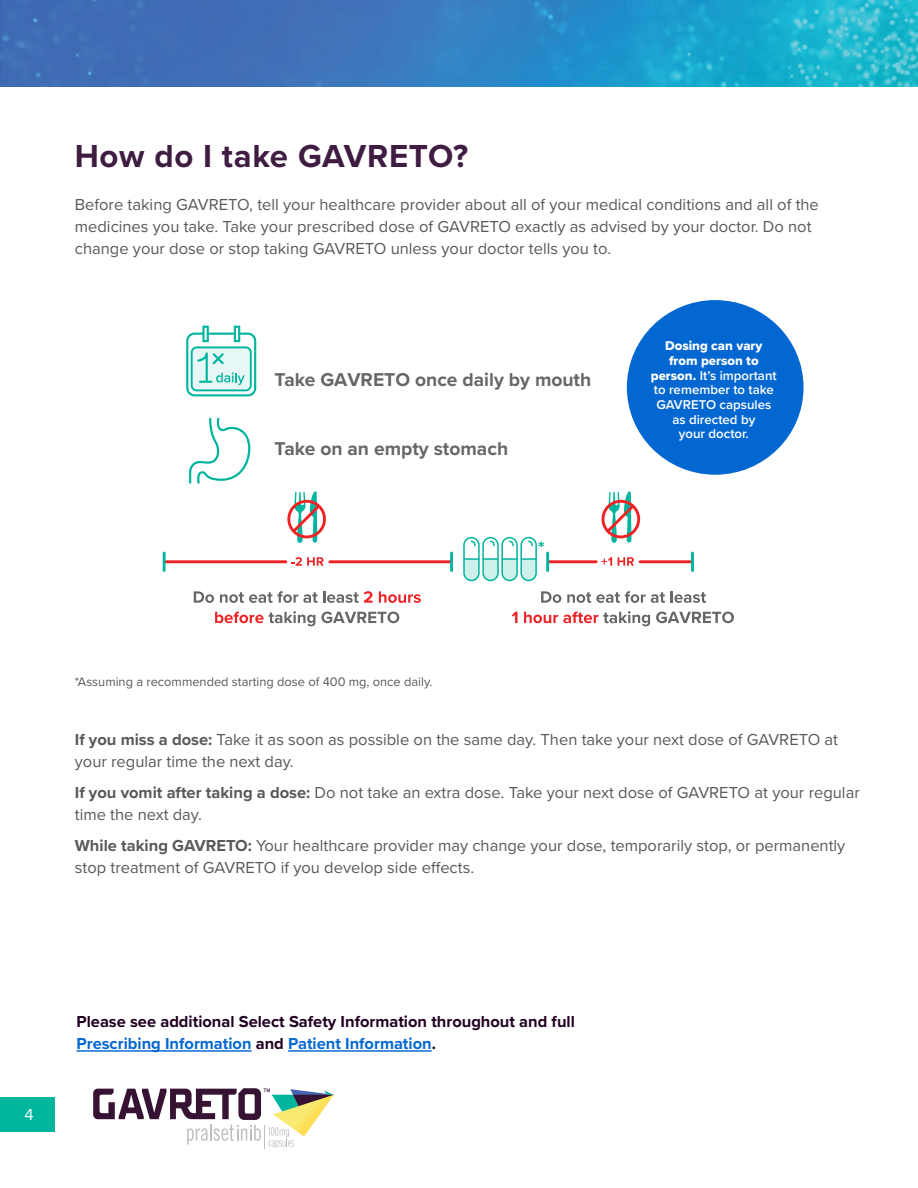
<style>
.page{position:relative;width:918px;height:1188px;background:#fff}
.page>*{position:absolute;margin:0;border:0;box-sizing:border-box;transform-origin:0 0}
.t1{font:700 33px "Proxima Nova";letter-spacing:.02em;color:#3f1c41}
.t2{font:700 19.2px "Proxima Nova";color:#676767}
.t3{font:16.5px/22px "Proxima Nova";color:#58595b}
.t4{font:700 16.5px/21.9px "Proxima Nova";color:#210021}
.t5{font:16.5px "Proxima Nova";color:#fff}
.t6{font:600 13.2px/14.7px "Proxima Nova";color:#fff;text-align:center}
.t7{font:13.2px/14.7px "Proxima Nova Extrabld";color:#fff}
.t8{font:12.9px "Proxima Nova";color:#58595b}
.s1{font-family:"Proxima Nova Extrabld";font-weight:400}
.s2{font-weight:700}
.s3{color:#0367d2}
</style>
<div class="page">
<svg style="left:194px;top:591px;width:20px;height:12px"></svg>
<svg style="left:220px;top:591px;width:153px;height:12px"></svg>
<svg style="left:379px;top:591px;width:42px;height:12px"></svg>
<svg style="left:215px;top:611px;width:100px;height:15px"></svg>
<svg style="left:321px;top:612px;width:78px;height:11px"></svg>
<svg style="left:541px;top:591px;width:20px;height:12px"></svg>
<svg style="left:567px;top:591px;width:98px;height:12px"></svg>
<svg style="left:671px;top:591px;width:35px;height:12px"></svg>
<svg style="left:512px;top:612px;width:6px;height:11px"></svg>
<svg style="left:524px;top:611px;width:126px;height:15px"></svg>
<svg style="left:656px;top:612px;width:78px;height:11px"></svg>
<hr style="left:639px;top:560px;width:53px;height:3px;background:#ed2224">
<hr style="left:548px;top:560px;width:50px;height:3px;background:#ed2224">
<svg style="left:602px;top:491px;width:38px;height:52px"></svg>
<hr style="left:546px;top:552px;width:3px;height:20px;background:#00b59e">
<hr style="left:691px;top:552px;width:3px;height:20px;background:#00b59e">
<hr style="left:328px;top:560px;width:125px;height:3px;background:#ed2224">
<hr style="left:450px;top:552px;width:3px;height:20px;background:#00b59e">
<hr style="left:165px;top:560px;width:122px;height:3px;background:#ed2224">
<svg style="left:287px;top:491px;width:39px;height:52px"></svg>
<hr style="left:163px;top:552px;width:3px;height:20px;background:#00b59e">
<svg style="left:291px;top:557px;width:33px;height:9px"></svg>
<svg style="left:601px;top:557px;width:11px;height:9px"></svg>
<svg style="left:618px;top:557px;width:16px;height:9px"></svg>
<svg style="left:189px;top:418px;width:61px;height:66px"></svg>
<svg style="left:186px;top:326px;width:70px;height:70px"></svg>
<svg style="left:463px;top:537px;width:81px;height:44px"></svg>
<div style="left:627px;top:300px;width:177px;height:175px;background:#0367d2;border-radius:50%"></div>
<img style="left:0;top:0;width:918px;height:87px">
<div style="left:0;top:1097px;width:54px;height:35px;background:#00b59e"></div>
<svg style="left:93px;top:1088px;width:241px;height:61px"></svg>
<hr style="left:76px;top:1050px;width:176px;height:2px;background:#0367d2">
<hr style="left:288px;top:1050px;width:144px;height:2px;background:#0367d2">
<h1 class="t1" style="left:75px;top:131px;width:395px">How do I take GAVRETO?</h1>
<p class="t3" style="left:75px;top:192px;width:746px">Before taking GAVRETO, tell your healthcare provider about all of your medical conditions and all of the medicines you take. Take your prescribed dose of GAVRETO exactly as advised by your doctor. Do not change your dose or stop taking GAVRETO unless your doctor tells you to.</p>
<p class="t2" style="left:275px;top:365px;width:318px">Take GAVRETO once daily by mouth</p>
<p class="t2" style="left:275px;top:435px;width:235px">Take on an empty stomach</p>
<p class="t7" style="left:665px;top:338px;width:99px">Dosing can vary from person to</p>
<p class="t6" style="left:651px;top:368px;width:127px"><span class="s1">person.</span> It’s important to remember to take<br>GAVRETO capsules as directed by<br>your doctor.</p>
<p class="t8" style="left:75px;top:672px;width:359px">*Assuming a recommended starting dose of 400 mg, once daily.</p>
<p class="t3" style="left:75px;top:728px;width:765px"><span class="s2">If you miss a dose:</span> Take it as soon as possible on the same day. Then take your next dose of GAVRETO at your regular time the next day.</p>
<p class="t3" style="left:75px;top:781px;width:787px"><span class="s2">If you vomit after taking a dose:</span> Do not take an extra dose. Take your next dose of GAVRETO at your regular time the next day.</p>
<p class="t3" style="left:75px;top:834px;width:772px"><span class="s2">While taking GAVRETO:</span> Your healthcare provider may change your dose, temporarily stop, or permanently stop treatment of GAVRETO if you develop side effects.</p>
<p class="t5" style="left:24px;top:1102px;width:11px">4</p>
<p class="t4" style="left:76px;top:1010px;width:500px">Please see additional Select Safety Information throughout and full<br><span class="s3">Prescribing Information</span> and <span class="s3">Patient Information</span>.</p>
</div>
